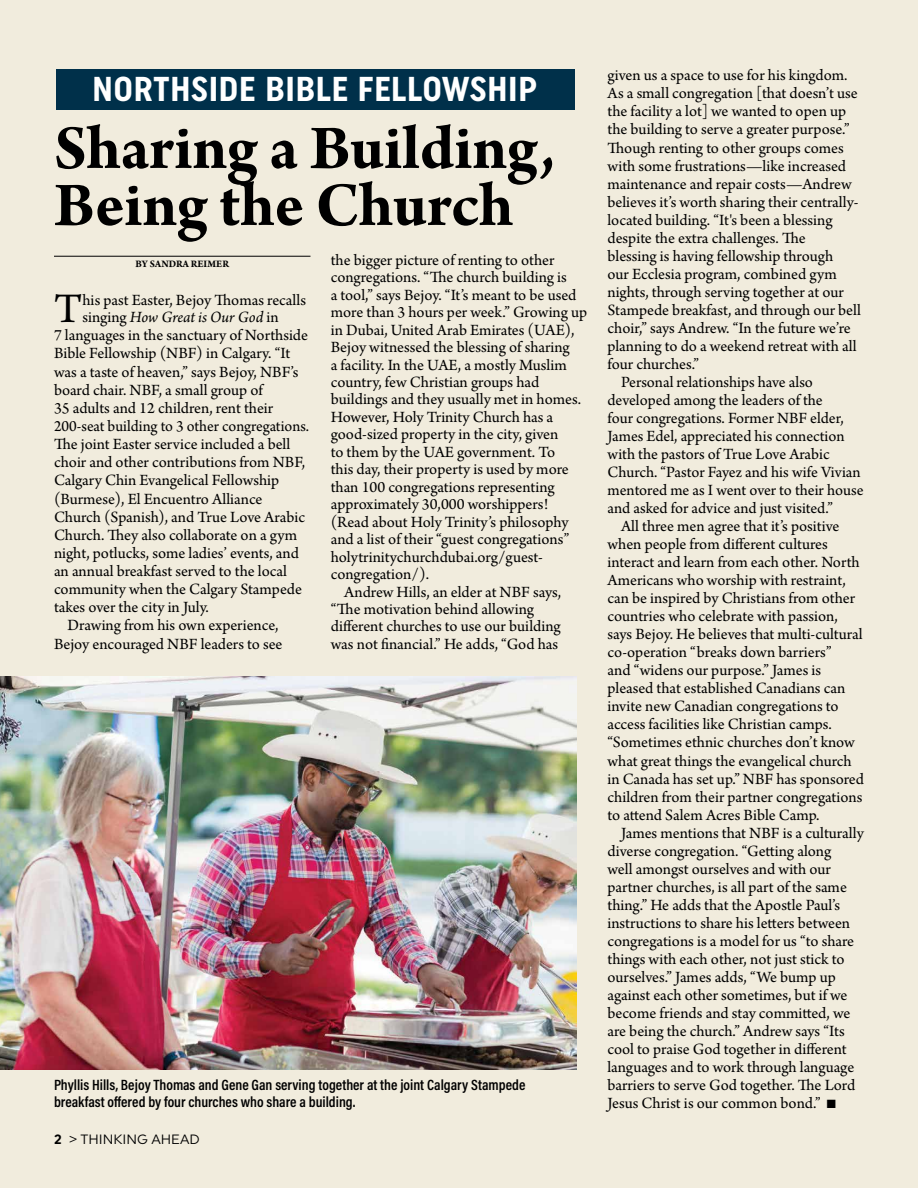
<style>
.page{position:relative;width:918px;height:1188px;background:#efead8}
.page>*{position:absolute;margin:0;border:0;box-sizing:border-box;transform-origin:0 0}
.t1{font:700 66px/57px "Arno Pro";color:#000}
.t2{font:44.4px "Arno Pro";color:#000}
.t3{font:700 34.5px "Uniform Condensed";letter-spacing:.02em;color:#fff}
.t4{font:16.5px "Arno Pro";color:#000}
.t5{font:italic 16.5px "Arno Pro";letter-spacing:-.005em;color:#000}
.t6{font:600 15px/16.5px "Acumin Pro Cond";color:#000}
.t7{font:13.5px "Uniform";color:#000}
.t8{font:700 10.5px "Arno Pro";letter-spacing:.005em;color:#000}
.s1{font-style:normal}
.s2{font-weight:700}
</style>
<div class="page">
<hr style="left:54px;top:256px;width:256px;height:1px;background:#000">
<img style="left:0;top:676px;width:577px;height:394px">
<div style="left:56px;top:69px;width:519px;height:40px;background:#00304a"></div>
<h3 class="t3" style="left:93px;top:68px;width:446px">NORTHSIDE BIBLE FELLOWSHIP</h3>
<h1 class="t1" style="left:54px;top:123px;width:503px">Sharing a Building,<br>Being the Church</h1>
<p class="t8" style="left:136px;top:258px;width:95px">BY SANDRA REIMER</p>
<h2 class="t2" style="left:54px;top:284px;width:30px">T</h2>
<p class="t4" style="left:82px;top:291px;width:225px">his past Easter, Bejoy Thomas recalls</p>
<p class="t5" style="left:82px;top:308px;width:198px"><span class="s1">singing</span> How Great is Our God <span class="s1">in</span></p>
<p class="t4" style="left:54px;top:326px;width:256px">7 languages in the sanctuary of Northside</p>
<p class="t4" style="left:54px;top:344px;width:238px">Bible Fellowship (NBF) in Calgary. “It</p>
<p class="t4" style="left:54px;top:362px;width:246px">was a taste of heaven,” says Bejoy, NBF’s</p>
<p class="t4" style="left:54px;top:380px;width:210px">board chair. NBF, a small group of</p>
<p class="t4" style="left:54px;top:399px;width:221px">35 adults and 12 children, rent their</p>
<p class="t4" style="left:54px;top:417px;width:257px">200-seat building to 3 other congregations.</p>
<p class="t4" style="left:54px;top:435px;width:238px">The joint Easter service included a bell</p>
<p class="t4" style="left:54px;top:453px;width:253px">choir and other contributions from NBF,</p>
<p class="t4" style="left:54px;top:471px;width:227px">Calgary Chin Evangelical Fellowship</p>
<p class="t4" style="left:54px;top:489px;width:210px">(Burmese), El Encuentro Alliance</p>
<p class="t4" style="left:54px;top:507px;width:253px">Church (Spanish), and True Love Arabic</p>
<p class="t4" style="left:54px;top:525px;width:245px">Church. They also collaborate on a gym</p>
<p class="t4" style="left:54px;top:544px;width:246px">night, potlucks, some ladies’ events, and</p>
<p class="t4" style="left:54px;top:562px;width:235px">an annual breakfast served to the local</p>
<p class="t4" style="left:54px;top:580px;width:250px">community when the Calgary Stampede</p>
<p class="t4" style="left:54px;top:598px;width:157px">takes over the city in July.</p>
<p class="t4" style="left:67px;top:616px;width:212px">Drawing from his own experience,</p>
<p class="t4" style="left:54px;top:634px;width:230px">Bejoy encouraged NBF leaders to see</p>
<p class="t4" style="left:331px;top:250px;width:225px">the bigger picture of renting to other</p>
<p class="t4" style="left:331px;top:268px;width:238px">congregations. “The church building is</p>
<p class="t4" style="left:331px;top:285px;width:247px">a tool,” says Bejoy. “It’s meant to be used</p>
<p class="t4" style="left:331px;top:303px;width:258px">more than 3 hours per week.” Growing up</p>
<p class="t4" style="left:331px;top:320px;width:245px">in Dubai, United Arab Emirates (UAE),</p>
<p class="t4" style="left:331px;top:338px;width:241px">Bejoy witnessed the blessing of sharing</p>
<p class="t4" style="left:331px;top:355px;width:238px">a facility. In the UAE, a mostly Muslim</p>
<p class="t4" style="left:331px;top:373px;width:210px">country, few Christian groups had</p>
<p class="t4" style="left:331px;top:390px;width:252px">buildings and they usually met in homes.</p>
<p class="t4" style="left:331px;top:408px;width:224px">However, Holy Trinity Church has a</p>
<p class="t4" style="left:331px;top:425px;width:229px">good-sized property in the city, given</p>
<p class="t4" style="left:331px;top:442px;width:226px">to them by the UAE government. To</p>
<p class="t4" style="left:331px;top:460px;width:240px">this day, their property is used by more</p>
<p class="t4" style="left:331px;top:477px;width:226px">than 100 congregations representing</p>
<p class="t4" style="left:331px;top:495px;width:219px">approximately 30,000 worshippers!</p>
<p class="t4" style="left:331px;top:512px;width:239px">(Read about Holy Trinity’s philosophy</p>
<p class="t4" style="left:331px;top:530px;width:240px">and a list of their “guest congregations”</p>
<p class="t4" style="left:331px;top:547px;width:214px">holytrinitychurchdubai.org/guest-</p>
<p class="t4" style="left:331px;top:565px;width:100px">congregation/).</p>
<p class="t4" style="left:344px;top:582px;width:219px">Andrew Hills, an elder at NBF says,</p>
<p class="t4" style="left:331px;top:600px;width:205px">“The motivation behind allowing</p>
<p class="t4" style="left:331px;top:617px;width:231px">different churches to use our building</p>
<p class="t4" style="left:331px;top:635px;width:229px">was not financial.” He adds, “God has</p>
<p class="t6" style="left:54px;top:1076px;width:473px">Phyllis Hills, Bejoy Thomas and Gene Gan serving together at the joint Calgary Stampede breakfast offered by four churches who share a building.</p>
<p class="t7" style="left:54px;top:1131px;width:147px"><span class="s2">2</span> &gt; THINKING AHEAD</p>
<p class="t4" style="left:608px;top:66px;width:242px">given us a space to use for his kingdom.</p>
<p class="t4" style="left:608px;top:84px;width:252px">As a small congregation [that doesn’t use</p>
<p class="t4" style="left:608px;top:102px;width:240px">the facility a lot] we wanted to open up</p>
<p class="t4" style="left:608px;top:120px;width:244px">the building to serve a greater purpose.”</p>
<p class="t4" style="left:608px;top:138px;width:238px">Though renting to other groups comes</p>
<p class="t4" style="left:608px;top:156px;width:240px">with some frustrations—like increased</p>
<p class="t4" style="left:608px;top:174px;width:246px">maintenance and repair costs—Andrew</p>
<p class="t4" style="left:608px;top:192px;width:252px">believes it’s worth sharing their centrally-</p>
<p class="t4" style="left:608px;top:210px;width:227px">located building. “It's been a blessing</p>
<p class="t4" style="left:608px;top:228px;width:200px">despite the extra challenges. The</p>
<p class="t4" style="left:608px;top:246px;width:227px">blessing is having fellowship through</p>
<p class="t4" style="left:608px;top:264px;width:231px">our Ecclesia program, combined gym</p>
<p class="t4" style="left:608px;top:282px;width:238px">nights, through serving together at our</p>
<p class="t4" style="left:608px;top:300px;width:255px">Stampede breakfast, and through our bell</p>
<p class="t4" style="left:608px;top:318px;width:245px">choir,” says Andrew. “In the future we’re</p>
<p class="t4" style="left:608px;top:337px;width:251px">planning to do a weekend retreat with all</p>
<p class="t4" style="left:608px;top:355px;width:93px">four churches.”</p>
<p class="t4" style="left:621px;top:372px;width:194px">Personal relationships have also</p>
<p class="t4" style="left:608px;top:390px;width:217px">developed among the leaders of the</p>
<p class="t4" style="left:608px;top:409px;width:238px">four congregations. Former NBF elder,</p>
<p class="t4" style="left:608px;top:427px;width:239px">James Edel, appreciated his connection</p>
<p class="t4" style="left:608px;top:445px;width:224px">with the pastors of True Love Arabic</p>
<p class="t4" style="left:608px;top:463px;width:255px">Church. “Pastor Fayez and his wife Vivian</p>
<p class="t4" style="left:608px;top:481px;width:258px">mentored me as I went over to their house</p>
<p class="t4" style="left:608px;top:499px;width:227px">and asked for advice and just visited.”</p>
<p class="t4" style="left:621px;top:517px;width:220px">All three men agree that it’s positive</p>
<p class="t4" style="left:608px;top:535px;width:222px">when people from different cultures</p>
<p class="t4" style="left:608px;top:553px;width:254px">interact and learn from each other. North</p>
<p class="t4" style="left:608px;top:571px;width:240px">Americans who worship with restraint,</p>
<p class="t4" style="left:608px;top:589px;width:249px">can be inspired by Christians from other</p>
<p class="t4" style="left:608px;top:607px;width:232px">countries who celebrate with passion,</p>
<p class="t4" style="left:608px;top:625px;width:257px">says Bejoy. He believes that multi-cultural</p>
<p class="t4" style="left:608px;top:643px;width:226px">co-operation “breaks down barriers”</p>
<p class="t4" style="left:608px;top:661px;width:215px">and “widens our purpose.” James is</p>
<p class="t4" style="left:608px;top:679px;width:239px">pleased that established Canadians can</p>
<p class="t4" style="left:608px;top:697px;width:233px">invite new Canadian congregations to</p>
<p class="t4" style="left:608px;top:715px;width:226px">access facilities like Christian camps.</p>
<p class="t4" style="left:608px;top:733px;width:249px">“Sometimes ethnic churches don’t know</p>
<p class="t4" style="left:608px;top:751px;width:246px">what great things the evangelical church</p>
<p class="t4" style="left:608px;top:769px;width:258px">in Canada has set up.” NBF has sponsored</p>
<p class="t4" style="left:608px;top:787px;width:257px">children from their partner congregations</p>
<p class="t4" style="left:608px;top:805px;width:214px">to attend Salem Acres Bible Camp.</p>
<p class="t4" style="left:621px;top:823px;width:244px">James mentions that NBF is a culturally</p>
<p class="t4" style="left:608px;top:841px;width:225px">diverse congregation. “Getting along</p>
<p class="t4" style="left:608px;top:859px;width:225px">well amongst ourselves and with our</p>
<p class="t4" style="left:608px;top:877px;width:241px">partner churches, is all part of the same</p>
<p class="t4" style="left:608px;top:895px;width:234px">thing.” He adds that the Apostle Paul’s</p>
<p class="t4" style="left:608px;top:913px;width:244px">instructions to share his letters between</p>
<p class="t4" style="left:608px;top:932px;width:248px">congregations is a model for us “to share</p>
<p class="t4" style="left:608px;top:950px;width:238px">things with each other, not just stick to</p>
<p class="t4" style="left:608px;top:968px;width:230px">ourselves.” James adds, “We bump up</p>
<p class="t4" style="left:608px;top:986px;width:242px">against each other sometimes, but if we</p>
<p class="t4" style="left:608px;top:1004px;width:244px">become friends and stay committed, we</p>
<p class="t4" style="left:608px;top:1022px;width:239px">are being the church.” Andrew says “Its</p>
<p class="t4" style="left:608px;top:1040px;width:241px">cool to praise God together in different</p>
<p class="t4" style="left:608px;top:1058px;width:248px">languages and to work through language</p>
<p class="t4" style="left:608px;top:1076px;width:249px">barriers to serve God together. The Lord</p>
<p class="t4" style="left:608px;top:1094px;width:230px">Jesus Christ is our common bond.” ■</p>
</div>
